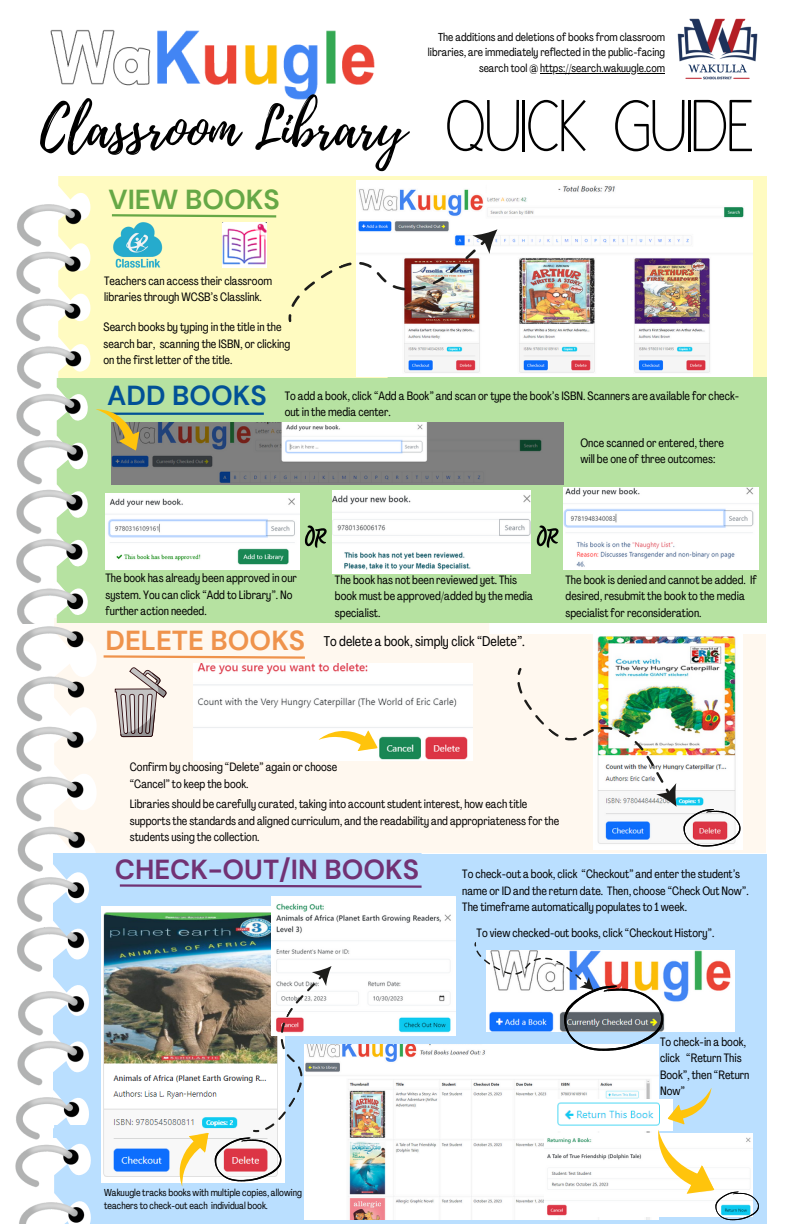
<style>
.page{position:relative;width:792px;height:1224px;background:#fff}
.page>*{position:absolute;margin:0;border:0;box-sizing:border-box;transform-origin:0 0}
.t1{font:70.3px "Ad Bhashitha";color:#000}
.t2{font:55.3px "Playlist Script";color:#000}
.t3{font:700 27.5px "DM Sans";color:#713274}
.t4{font:700 27.5px "DM Sans";color:#ef934c}
.t5{font:700 27.5px "DM Sans";color:#66a846}
.t6{font:700 27.5px "DM Sans";color:#015196}
.t7{font:14px "Agrandir Tight";color:#000}
.t8{font:12px/16.5px "Agrandir Tight";color:#000}
.t9{font:11.4px/15.9px "Agrandir Tight";color:#000;text-align:right}
.t10{font:10px/13.5px "Agrandir Tight";color:#000}
</style>
<div class="page">
<div style="left:85px;top:623px;width:404px;height:230px;background:#fff8ef"></div>
<div style="left:442px;top:634px;width:324px;height:219px;background:#fff8ef"></div>
<div style="left:58px;top:378px;width:298px;height:245px;background:#b6e2a1"></div>
<div style="left:384px;top:176px;width:383px;height:204px;background:#fffbc1"></div>
<div style="left:356px;top:377px;width:411px;height:246px;background:#b6e2a1"></div>
<img style="left:16px;top:440px;width:69px;height:532px">
<div style="left:58px;top:176px;width:326px;height:201px;background:#fffbc1"></div>
<img style="left:17px;top:204px;width:64px;height:233px">
<svg style="left:110px;top:213px;width:168px;height:6px"></svg>
<hr style="left:109px;top:413px;width:155px;height:2px;background:#015196">
<svg style="left:101px;top:654px;width:206px;height:6px"></svg>
<img style="left:357px;top:180px;width:395px;height:197px">
<svg style="left:487px;top:181px;width:71px;height:16px"></svg>
<img style="left:112px;top:423px;width:451px;height:61px">
<svg style="left:285px;top:210px;width:221px;height:134px;background:#e5e0ce"></svg>
<img style="left:106px;top:494px;width:193px;height:75px">
<svg style="left:305px;top:525px;width:22px;height:23px"></svg>
<img style="left:333px;top:491px;width:198px;height:82px">
<img style="left:564px;top:487px;width:195px;height:83px">
<img style="left:594px;top:634px;width:148px;height:216px">
<img style="left:517px;top:654px;width:224px;height:193px">
<img style="left:193px;top:663px;width:280px;height:98px">
<img style="left:15px;top:1097px;width:39px;height:90px">
<svg style="left:53px;top:854px;width:368px;height:283px;background:#bcddf9"></svg>
<div style="left:418px;top:855px;width:349px;height:369px;background:#badfff"></div>
<img style="left:102px;top:906px;width:169px;height:53px">
<img style="left:430px;top:1044px;width:228px;height:175px">
<img style="left:271px;top:896px;width:185px;height:140px">
<svg style="left:118px;top:883px;width:304px;height:6px;background:#9e9eca"></svg>
<img style="left:17px;top:991px;width:37px;height:96px">
<img style="left:663px;top:950px;width:72px;height:81px">
<svg style="left:473px;top:942px;width:190px;height:109px"></svg>
<img style="left:549px;top:1099px;width:94px;height:32px">
<img style="left:112px;top:220px;width:52px;height:48px">
<img style="left:223px;top:223px;width:43px;height:45px">
<img style="left:19px;top:1202px;width:35px;height:22px">
<img style="left:54px;top:959px;width:376px;height:265px">
<svg style="left:318px;top:724px;width:62px;height:30px"></svg>
<img style="left:544px;top:1133px;width:99px;height:83px">
<svg style="left:643px;top:1086px;width:116px;height:134px"></svg>
<svg style="left:115px;top:667px;width:52px;height:70px"></svg>
<img style="left:677px;top:18px;width:81px;height:62px">
<img style="left:50px;top:29px;width:325px;height:71px">
<hr style="left:540px;top:73px;width:125px;height:1px;background:#000">
<svg style="left:537px;top:525px;width:22px;height:23px"></svg>
<svg style="left:94px;top:399px;width:53px;height:56px;background:#aabb7f"></svg>
<h3 class="t9" style="left:428px;top:30px;width:239px">The additions and deletions of books from classroom libraries, are immediately reflected in the public-facing search tool @ https://search.wakuugle.com</h3>
<h5 class="t2" style="left:40px;top:89px;width:367px">Classroom Library</h5>
<p class="t1" style="left:446px;top:100px;width:310px">QUICK GUIDE</p>
<h5 class="t5" style="left:108px;top:181px;width:173px">VIEW BOOKS</h5>
<p class="t8" style="left:104px;top:274px;width:170px">Teachers can access their classroom libraries through WCSB’s Classlink.</p>
<p class="t8" style="left:104px;top:320px;width:188px">Search books by typing in the title in the search bar, scanning the ISBN, or clicking on the first letter of the title.</p>
<p class="t8" style="left:285px;top:389px;width:456px">To add a book, click “Add a Book” and scan or type the book’s ISBN. Scanners are available for check&shy;out in the media center.</p>
<p class="t8" style="left:580px;top:436px;width:145px">Once scanned or entered, there will be one of three outcomes:</p>
<p class="t6" style="left:107px;top:378px;width:161px">ADD BOOKS</p>
<h4 class="t8" style="left:106px;top:571px;width:193px">The book has already been approved in our system. You can click “Add to Library”. No further action needed.</h4>
<h5 class="t8" style="left:335px;top:573px;width:200px">The book has not been reviewed yet. This book must be approved/added by the media specialist.</h5>
<p class="t8" style="left:566px;top:573px;width:193px">The book is denied and cannot be added. If desired, resubmit the book to the media specialist for reconsideration.</p>
<p class="t4" style="left:106px;top:623px;width:201px">DELETE BOOKS</p>
<p class="t7" style="left:324px;top:636px;width:203px">To delete a book, simply click “Delete”.</p>
<p class="t8" style="left:130px;top:760px;width:209px">Confirm by choosing “Delete” again or choose “Cancel” to keep the book.</p>
<h3 class="t8" style="left:130px;top:797px;width:431px">Libraries should be carefully curated, taking into account student interest, how each title supports the standards and aligned curriculum, and the readability and appropriateness for the students using the collection.</h3>
<h5 class="t8" style="left:462px;top:867px;width:288px">To check-out a book, click “Checkout” and enter the student’s name or ID and the return date. Then, choose “Check Out Now”.<br>The timeframe automatically populates to 1 week.</h5>
<p class="t3" style="left:115px;top:852px;width:306px">CHECK-OUT/IN BOOKS</p>
<p class="t8" style="left:477px;top:926px;width:239px">To view checked-out books, click “Checkout History”.</p>
<h5 class="t10" style="left:104px;top:1186px;width:199px">Wakuugle tracks books with multiple copies, allowing teachers to check-out each individual book.</h5>
<h5 class="t8" style="left:660px;top:1034px;width:91px">To check-in a book, click “Return This<br>Book”, then “Return<br>Now”</h5>
</div>
